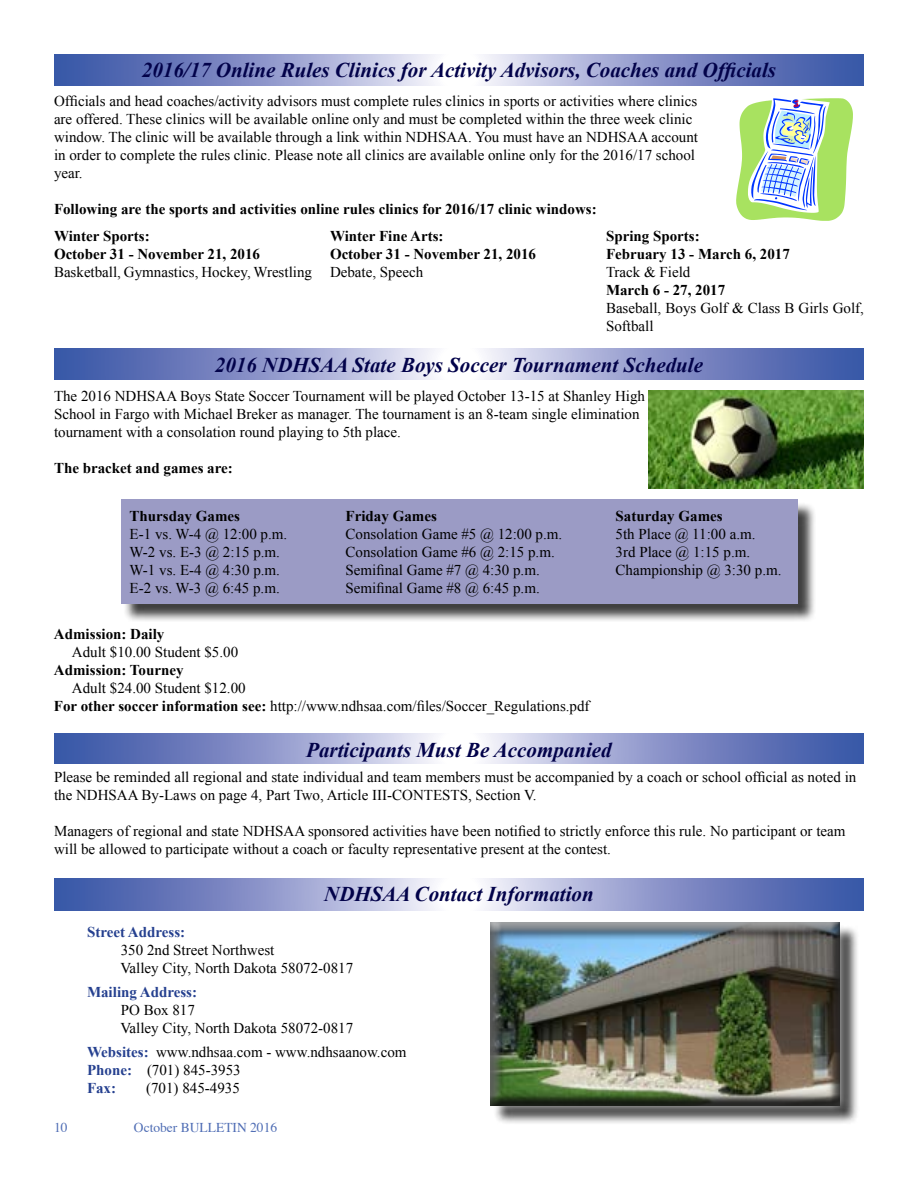
<style>
.page{position:relative;width:918px;height:1188px;background:#fff}
.page>*{position:absolute;margin:0;border:0;box-sizing:border-box;transform-origin:0 0}
.t1{font:italic 700 21px "Times New Roman";color:#02024a}
.t2{font:15px/18px "Times New Roman";color:#000}
.t3{font:700 15px/18px "Times New Roman";color:#000}
.t4{font:700 15px "Times New Roman";color:#25408f}
.t5{font:13.5px "Times";color:#506eb5}
.s1{font-weight:700}
.s2{font-weight:700;color:#25408f}
</style>
<div class="page">
<svg style="left:54px;top:54px;width:810px;height:32px;background:#919ccd"></svg>
<svg style="left:736px;top:98px;width:117px;height:123px"></svg>
<svg style="left:54px;top:348px;width:810px;height:32px;background:#919ccd"></svg>
<img style="left:649px;top:390px;width:215px;height:98px">
<div style="left:123px;top:502px;width:693px;height:120px;background:#000;opacity:.75"></div>
<div style="left:121px;top:500px;width:676px;height:104px;background:#9b9bc5"></div>
<svg style="left:54px;top:734px;width:810px;height:30px;background:#919ccd"></svg>
<div style="left:493px;top:925px;width:366px;height:200px;background:#000;opacity:.75"></div>
<div style="left:481px;top:913px;width:369px;height:202px;background:#fff;opacity:.75"></div>
<div style="left:480px;top:913px;width:369px;height:193px;background:#fff"></div>
<div style="left:485px;top:915px;width:366px;height:191px;background:#000;opacity:.75"></div>
<svg style="left:54px;top:878px;width:810px;height:32px;background:#919ccd"></svg>
<h1 class="t1" style="left:142px;top:56px;width:636px">2016/17 Online Rules Clinics for Activity Advisors, Coaches and Officials</h1>
<p class="t2" style="left:54px;top:92px;width:646px">Officials and head coaches/activity advisors must complete rules clinics in sports or activities where clinics are offered. These clinics will be available online only and must be completed within the three week clinic window. The clinic will be available through a link within NDHSAA. You must have an NDHSAA account in order to complete the rules clinic. Please note all clinics are available online only for the 2016/17 school year.</p>
<p class="t3" style="left:54px;top:195px;width:544px;line-height:27px">Following are the sports and activities online rules clinics for 2016/17 clinic windows:<br>Winter Sports:</p>
<p class="t3" style="left:54px;top:244px;width:208px">October 31 - November 21, 2016</p>
<p class="t2" style="left:54px;top:263px;width:260px">Basketball, Gymnastics, Hockey, Wrestling</p>
<p class="t3" style="left:606px;top:226px;width:185px">Spring Sports:<br>February 13 - March 6, 2017</p>
<p class="t2" style="left:606px;top:263px;width:86px">Track &amp; Field</p>
<p class="t3" style="left:606px;top:280px;width:121px">March 6 - 27, 2017</p>
<p class="t2" style="left:606px;top:299px;width:260px">Baseball, Boys Golf &amp; Class B Girls Golf,<br>Softball</p>
<h1 class="t1" style="left:215px;top:350px;width:490px">2016 NDHSAA State Boys Soccer Tournament Schedule</h1>
<p class="t2" style="left:54px;top:386px;width:593px">The 2016 NDHSAA Boys State Soccer Tournament will be played October 13-15 at Shanley High<br>School in Fargo with Michael Breker as manager. The tournament is an 8-team single elimination tournament with a consolation round playing to 5th place.</p>
<p class="t3" style="left:54px;top:458px;width:180px">The bracket and games are:</p>
<p class="t3" style="left:130px;top:507px;width:112px">Thursday Games</p>
<p class="t3" style="left:346px;top:507px;width:93px">Friday Games</p>
<p class="t3" style="left:616px;top:507px;width:109px">Saturday Games</p>
<p class="t2" style="left:130px;top:525px;width:159px">E-1 vs. W-4 @ 12:00 p.m.</p>
<p class="t2" style="left:346px;top:525px;width:218px">Consolation Game #5 @ 12:00 p.m.</p>
<p class="t2" style="left:616px;top:525px;width:141px">5th Place @ 11:00 a.m.</p>
<p class="t2" style="left:130px;top:543px;width:152px">W-2 vs. E-3 @ 2:15 p.m.</p>
<p class="t2" style="left:346px;top:543px;width:211px">Consolation Game #6 @ 2:15 p.m.</p>
<p class="t2" style="left:616px;top:543px;width:136px">3rd Place @ 1:15 p.m.</p>
<p class="t2" style="left:130px;top:561px;width:152px">W-1 vs. E-4 @ 4:30 p.m.</p>
<p class="t2" style="left:346px;top:561px;width:196px">Semifinal Game #7 @ 4:30 p.m.</p>
<p class="t2" style="left:616px;top:561px;width:167px">Championship @ 3:30 p.m.</p>
<p class="t2" style="left:130px;top:579px;width:152px">E-2 vs. W-3 @ 6:45 p.m.</p>
<p class="t2" style="left:346px;top:579px;width:196px">Semifinal Game #8 @ 6:45 p.m.</p>
<p class="t3" style="left:54px;top:624px;width:112px">Admission: Daily</p>
<p class="t2" style="left:72px;top:642px;width:168px">Adult $10.00 Student $5.00</p>
<p class="t3" style="left:54px;top:660px;width:131px">Admission: Tourney</p>
<p class="t2" style="left:54px;top:678px;width:537px;text-indent:18px">Adult $24.00 Student $12.00<br><span class="s1">For other soccer information see:</span> http://www.ndhsaa.com/files/Soccer_Regulations.pdf</p>
<h1 class="t1" style="left:306px;top:735px;width:307px">Participants Must Be Accompanied</h1>
<p class="t2" style="left:54px;top:767px;width:804px">Please be reminded all regional and state individual and team members must be accompanied by a coach or school official as noted in the NDHSAA By-Laws on page 4, Part Two, Article III-CONTESTS, Section V.</p>
<p class="t2" style="left:54px;top:821px;width:793px">Managers of regional and state NDHSAA sponsored activities have been notified to strictly enforce this rule. No participant or team will be allowed to participate without a coach or faculty representative present at the contest.</p>
<p class="t3" style="left:330px;top:226px;width:208px">Winter Fine Arts:<br>October 31 - November 21, 2016</p>
<p class="t2" style="left:330px;top:263px;width:95px">Debate, Speech</p>
<h1 class="t1" style="left:324px;top:880px;width:271px">NDHSAA Contact Information</h1>
<p class="t4" style="left:87px;top:922px;width:100px">Street Address:</p>
<p class="t2" style="left:120px;top:941px;width:234px">350 2nd Street Northwest<br>Valley City, North Dakota 58072-0817</p>
<p class="t4" style="left:87px;top:982px;width:112px">Mailing Address:</p>
<p class="t2" style="left:120px;top:1001px;width:234px">PO Box 817<br>Valley City, North Dakota 58072-0817</p>
<p class="t2" style="left:87px;top:1043px;width:321px"><span class="s2">Websites:</span> www.ndhsaa.com - www.ndhsaanow.com<br><span class="s2">Phone:</span> (701) 845-3953<br><span class="s2">Fax:</span></p>
<p class="t2" style="left:146px;top:1079px;width:95px">(701) 845-4935</p>
<p class="t5" style="left:54px;top:1115px;width:15px">10</p>
<p class="t5" style="left:134px;top:1115px;width:145px">October BULLETIN 2016</p>
</div>
